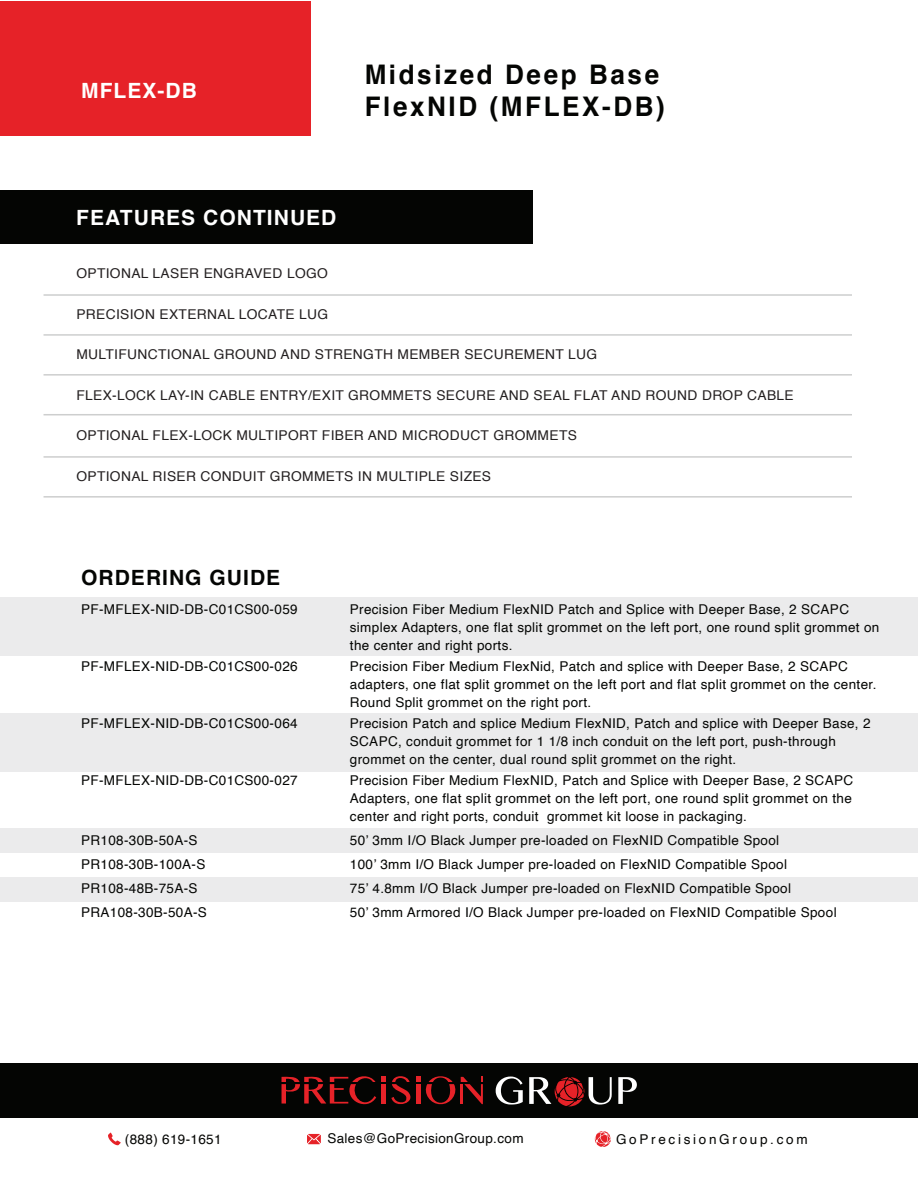
<style>
.page{position:relative;width:918px;height:1188px;background:#fff}
.page>*{position:absolute;margin:0;border:0;box-sizing:border-box;transform-origin:0 0}
.t1{font:700 27px/32.4px "Helvetica";letter-spacing:.1em;color:#040503;scale:.96 1}
.t2{font:700 21px "Helvetica";letter-spacing:.05em;color:#fff}
.t3{font:700 21px "Helvetica";letter-spacing:.05em;color:#040503}
.t4{font:13.5px/18px "Helvetica";letter-spacing:.025em;color:#040503}
.t5{font:13.5px "Helvetica";letter-spacing:.025em;color:#231f20}
.t6{font:13.5px "Helvetica";letter-spacing:.2em;color:#040503}
</style>
<div class="page">
<div style="left:0;top:828px;width:918px;height:25px;background:#ebebec"></div>
<div style="left:0;top:877px;width:918px;height:25px;background:#ebebec"></div>
<div style="left:0;top:713px;width:918px;height:59px;background:#ebebec"></div>
<div style="left:0;top:1px;width:311px;height:135px;background:#e62228"></div>
<div style="left:0;top:1064px;width:918px;height:54px;background:#040503"></div>
<svg style="left:282px;top:1076px;width:201px;height:29px"></svg>
<div style="left:381px;top:1084px;width:5px;height:20px;background:#e62228"></div>
<svg style="left:496px;top:1077px;width:27px;height:28px"></svg>
<svg style="left:618px;top:1077px;width:19px;height:27px"></svg>
<svg style="left:529px;top:1077px;width:83px;height:29px"></svg>
<svg style="left:108px;top:1133px;width:13px;height:12px"></svg>
<svg style="left:307px;top:1134px;width:14px;height:10px"></svg>
<svg style="left:595px;top:1131px;width:16px;height:16px"></svg>
<div style="left:0;top:190px;width:533px;height:54px;background:#040503"></div>
<div style="left:0;top:598px;width:918px;height:58px;background:#ebebec"></div>
<hr style="left:44px;top:294px;width:808px;height:2px;background:#cdcece">
<hr style="left:44px;top:334px;width:808px;height:2px;background:#cdcece">
<hr style="left:44px;top:374px;width:808px;height:2px;background:#cdcece">
<hr style="left:44px;top:414px;width:808px;height:1px;background:#cdcece">
<hr style="left:44px;top:456px;width:808px;height:2px;background:#cdcece">
<hr style="left:44px;top:496px;width:808px;height:2px;background:#cdcece">
<h2 class="t2" style="left:81px;top:74px;width:117px">MFLEX-DB</h2>
<h1 class="t1" style="left:365px;top:58px;width:314px">Midsized Deep Base<br>FlexNID (MFLEX-DB)</h1>
<h2 class="t2" style="left:76px;top:200px;width:262px">FEATURES CONTINUED</h2>
<p class="t5" style="left:76px;top:263px;width:253px">OPTIONAL LASER ENGRAVED LOGO</p>
<p class="t5" style="left:76px;top:304px;width:253px">PRECISION EXTERNAL LOCATE LUG</p>
<p class="t5" style="left:76px;top:344px;width:522px">MULTIFUNCTIONAL GROUND AND STRENGTH MEMBER SECUREMENT LUG</p>
<p class="t5" style="left:76px;top:385px;width:719px">FLEX-LOCK LAY-IN CABLE ENTRY/EXIT GROMMETS SECURE AND SEAL FLAT AND ROUND DROP CABLE</p>
<p class="t5" style="left:76px;top:425px;width:502px">OPTIONAL FLEX-LOCK MULTIPORT FIBER AND MICRODUCT GROMMETS</p>
<p class="t5" style="left:76px;top:466px;width:416px">OPTIONAL RISER CONDUIT GROMMETS IN MULTIPLE SIZES</p>
<h2 class="t3" style="left:81px;top:561px;width:201px">ORDERING GUIDE</h2>
<p class="t4" style="left:81px;top:601px;width:218px">PF-MFLEX-NID-DB-C01CS00-059</p>
<p class="t4" style="left:350px;top:601px;width:531px">Precision Fiber Medium FlexNID Patch and Splice with Deeper Base, 2 SCAPC simplex Adapters, one flat split grommet on the left port, one round split grommet on the center and right ports.</p>
<p class="t4" style="left:81px;top:658px;width:218px">PF-MFLEX-NID-DB-C01CS00-026</p>
<p class="t4" style="left:350px;top:658px;width:528px">Precision Fiber Medium FlexNid, Patch and splice with Deeper Base, 2 SCAPC adapters, one flat split grommet on the left port and flat split grommet on the center.<br>Round Split grommet on the right port.</p>
<p class="t4" style="left:81px;top:715px;width:218px">PF-MFLEX-NID-DB-C01CS00-064</p>
<p class="t4" style="left:350px;top:715px;width:522px">Precision Patch and splice Medium FlexNID, Patch and splice with Deeper Base, 2<br>SCAPC, conduit grommet for 1 1/8 inch conduit on the left port, push-through grommet on the center, dual round split grommet on the right.</p>
<p class="t4" style="left:81px;top:772px;width:218px">PF-MFLEX-NID-DB-C01CS00-027</p>
<p class="t4" style="left:350px;top:772px;width:505px;text-align:justify">Precision Fiber Medium FlexNID, Patch and Splice with Deeper Base, 2 SCAPC Adapters, one flat split grommet on the left port, one round split grommet on the center and right ports, conduit grommet kit loose in packaging.</p>
<p class="t4" style="left:81px;top:832px;width:118px">PR108-30B-50A-S</p>
<p class="t4" style="left:350px;top:832px;width:431px">50’ 3mm I/O Black Jumper pre-loaded on FlexNID Compatible Spool</p>
<p class="t4" style="left:81px;top:856px;width:126px">PR108-30B-100A-S</p>
<p class="t4" style="left:350px;top:856px;width:439px">100’ 3mm I/O Black Jumper pre-loaded on FlexNID Compatible Spool</p>
<p class="t4" style="left:81px;top:880px;width:118px">PR108-48B-75A-S</p>
<p class="t4" style="left:350px;top:880px;width:443px">75’ 4.8mm I/O Black Jumper pre-loaded on FlexNID Compatible Spool</p>
<p class="t4" style="left:81px;top:904px;width:127px">PRA108-30B-50A-S</p>
<p class="t4" style="left:350px;top:904px;width:488px">50’ 3mm Armored I/O Black Jumper pre-loaded on FlexNID Compatible Spool</p>
<p class="t4" style="left:125px;top:1131px;width:98px">(888) 619-1651</p>
<p class="t4" style="left:327px;top:1130px;width:198px">Sales@GoPrecisionGroup.com</p>
<p class="t6" style="left:616px;top:1129px;width:193px">GoPrecisionGroup.com</p>
</div>
